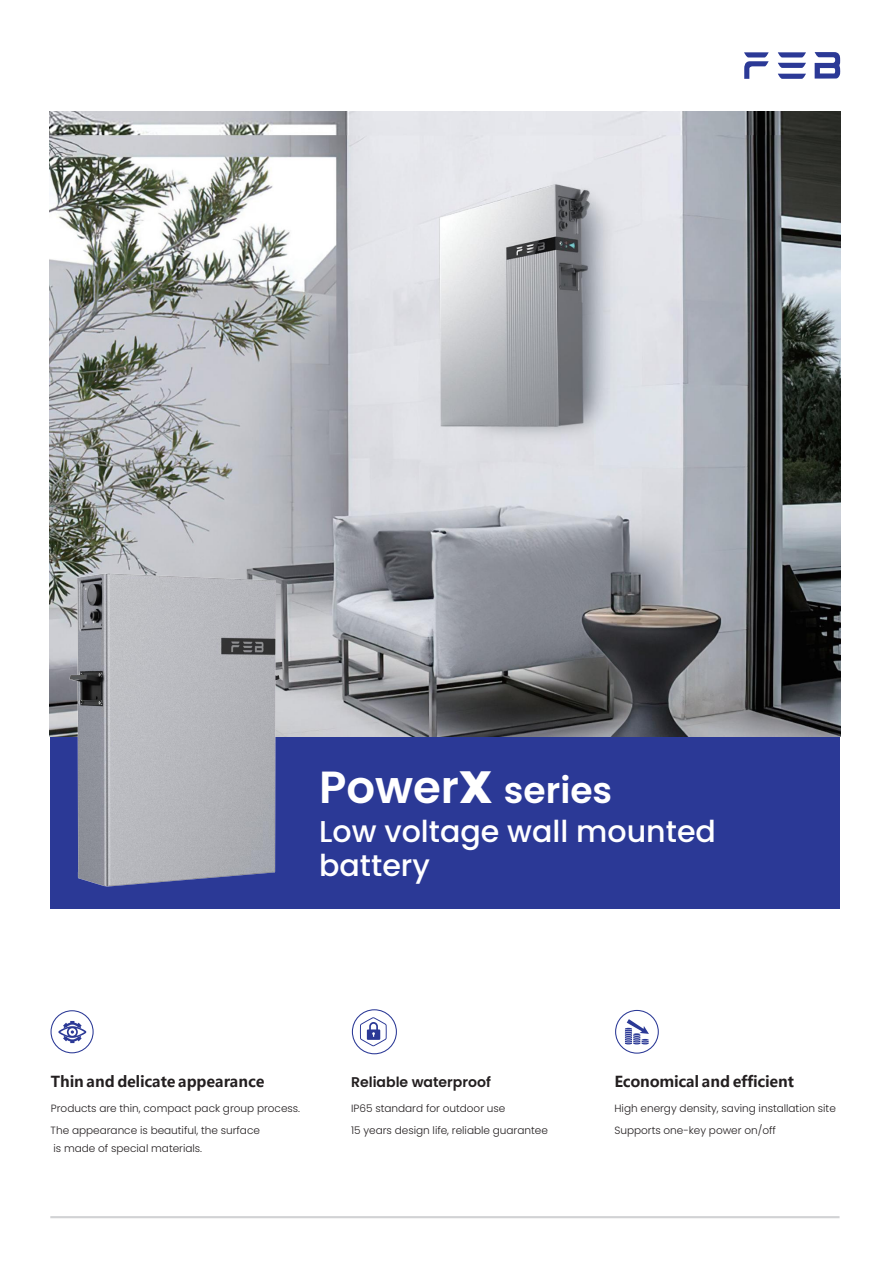
<style>
.page{position:relative;width:893px;height:1263px;background:#fff}
.page>*{position:absolute;margin:0;border:0;box-sizing:border-box;transform-origin:0 0}
.t1{font:600 36px "Poppins";color:#fff}
.t2{font:500 30.15px/34.5px "Poppins";color:#fff}
.t3{font:700 15px "Microsoft Ya Hei";letter-spacing:-.01em;color:#231f20}
.t4{font:600 14.1px "Poppins";color:#231f20}
.t5{font:300 10.5px/22px "Poppins";color:#231f20}
.s1{font-size:45px}
.s2{font-weight:800;font-size:45px}
</style>
<div class="page">
<div style="left:50px;top:736px;width:789px;height:173px;background:#2b3996"></div>
<div style="left:51px;top:1010px;width:43px;height:43px;border:1px solid #2b3996;border-radius:50%"></div>
<svg style="left:58px;top:1021px;width:29px;height:22px"></svg>
<svg style="left:360px;top:1017px;width:27px;height:29px"></svg>
<div style="left:352px;top:1009px;width:45px;height:45px;border:1px solid #2b3996;border-radius:50%"></div>
<div style="left:615px;top:1010px;width:44px;height:44px;border:1px solid #2b3996;border-radius:50%"></div>
<svg style="left:625px;top:1019px;width:24px;height:25px"></svg>
<hr style="left:50px;top:1216px;width:789px;height:2px;background:#d1d2d4">
<svg style="left:778px;top:52px;width:28px;height:5px"></svg>
<svg style="left:778px;top:63px;width:28px;height:5px"></svg>
<svg style="left:778px;top:74px;width:28px;height:5px"></svg>
<svg style="left:744px;top:52px;width:25px;height:27px"></svg>
<svg style="left:815px;top:52px;width:25px;height:27px"></svg>
<img style="left:49px;top:111px;width:792px;height:625px">
<img style="left:49px;top:545px;width:345px;height:342px">
<h1 class="t1" style="left:319px;top:770px;width:295px"><span class="s1">Power</span><span class="s2">X</span> series</h1>
<h2 class="t2" style="left:319px;top:814px;width:398px">Low voltage wall mounted battery</h2>
<h3 class="t3" style="left:51px;top:1071px;width:215px">Thin and delicate appearance</h3>
<p class="t5" style="left:51px;top:1097px;width:251px;line-height:22.5px">Products are thin, compact pack group process.<br>The appearance is beautiful, the surface</p>
<p class="t5" style="left:53px;top:1138px;width:150px">is made of special materials.</p>
<h3 class="t4" style="left:351px;top:1074px;width:141px">Reliable waterproof</h3>
<p class="t5" style="left:351px;top:1097px;width:198px">IP65 standard for outdoor use<br>15 years design life, reliable guarantee</p>
<h3 class="t3" style="left:614px;top:1071px;width:181px">Economical and efficient</h3>
<p class="t5" style="left:614px;top:1097px;width:223px">High energy density, saving installation site<br>Supports one-key power on/off</p>
</div>
